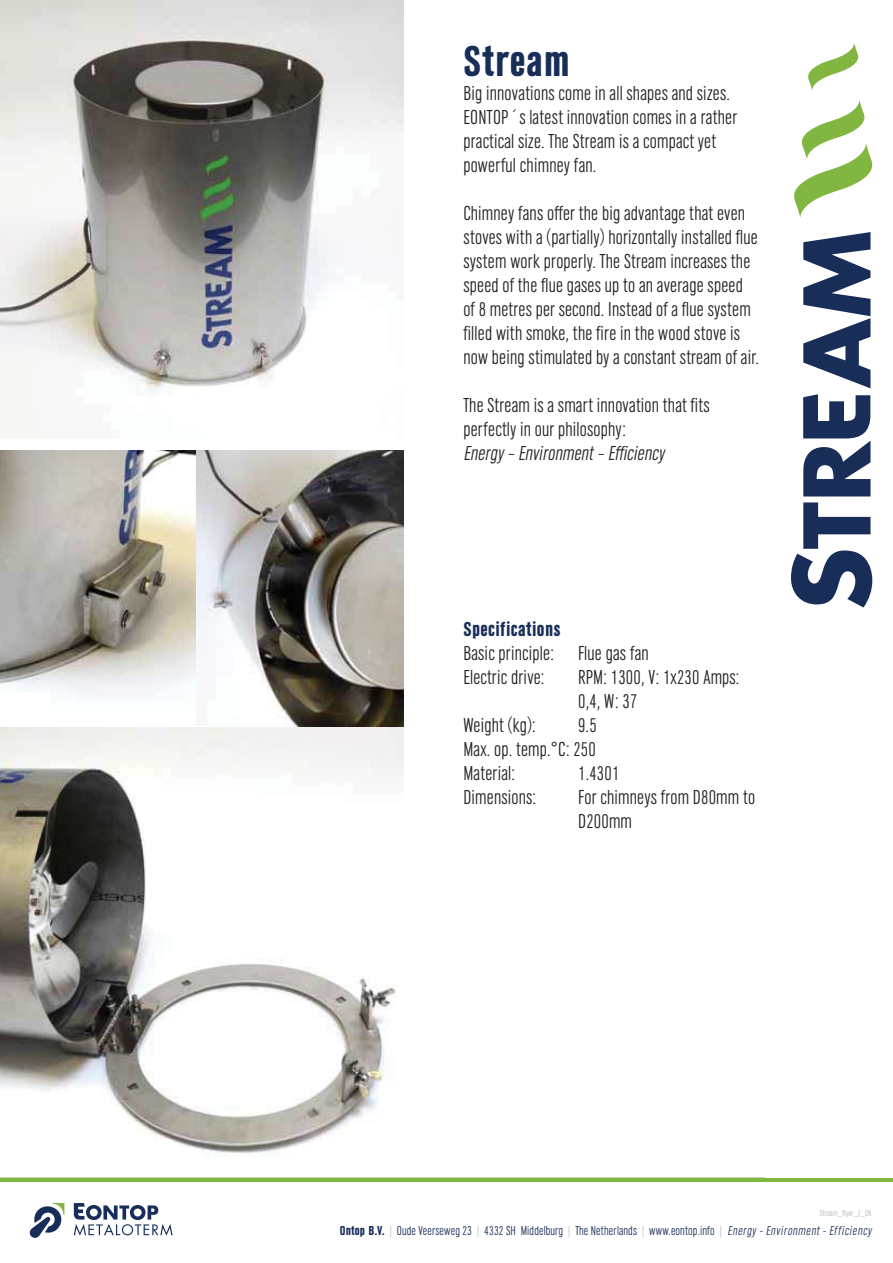
<style>
.page{position:relative;width:893px;height:1263px;background:#fff}
.page>*{position:absolute;margin:0;border:0;box-sizing:border-box;transform-origin:0 0}
.t1{font:700 45px "URW Grotesk Con";letter-spacing:.02em;color:#182e59}
.t2{font:300 21px/24px "URW Grotesk Con";letter-spacing:.01em;color:#231f20}
.t3{font:italic 300 21px "URW Grotesk Con";color:#231f20}
.t4{font:700 21px "URW Grotesk Con";letter-spacing:.02em;color:#182e59}
.t5{font:300 13.5px "URW Grotesk Con";letter-spacing:.01em;color:#182e59}
.t6{font:300 9px "URW Grotesk Con";color:#b6b6b8}
.s1{font-weight:700}
.s2{color:#b6b6b8}
.s3{font-style:italic}
</style>
<div class="page">
<img style="left:0;top:0;width:404px;height:438px">
<img style="left:0;top:451px;width:404px;height:727px">
<svg style="left:74px;top:1203px;width:99px;height:33px"></svg>
<svg style="left:30px;top:1203px;width:34px;height:35px"></svg>
<hr style="left:0;top:1178px;width:893px;height:4px;background:#81b741">
<svg style="left:794px;top:100px;width:79px;height:118px"></svg>
<svg style="left:808px;top:43px;width:50px;height:48px"></svg>
<svg style="left:803px;top:232px;width:67px;height:156px"></svg>
<svg style="left:791px;top:394px;width:81px;height:214px"></svg>
<h1 class="t1" style="left:463px;top:35px;width:108px">Stream</h1>
<p class="t2" style="left:463px;top:83px;width:275px">Big innovations come in all shapes and sizes.<br>EONTOP´s latest innovation comes in a rather practical size. The Stream is a compact yet powerful chimney fan.</p>
<p class="t2" style="left:463px;top:203px;width:297px">Chimney fans offer the big advantage that even stoves with a (partially) horizontally installed flue system work properly. The Stream increases the speed of the flue gases up to an average speed of 8 metres per second. Instead of a flue system filled with smoke, the fire in the wood stove is now being stimulated by a constant stream of air.</p>
<p class="t2" style="left:463px;top:395px;width:248px">The Stream is a smart innovation that fits perfectly in our philosophy:</p>
<p class="t3" style="left:463px;top:445px;width:206px">Energy – Environment – Efficiency</p>
<p class="t4" style="left:463px;top:617px;width:99px">Specifications</p>
<p class="t2" style="left:463px;top:643px;width:187px">Basic principle: Flue gas fan<br>Electric drive:</p>
<p class="t2" style="left:578px;top:667px;width:163px">RPM: 1300, V: 1x230 Amps:<br>0,4, W: 37</p>
<p class="t2" style="left:463px;top:715px;width:74px">Weight (kg):</p>
<p class="t2" style="left:463px;top:715px;width:135px;text-align:justify;text-indent:115px">9.5<br>Max. op. temp.°C: 250<br>Material:</p>
<p class="t2" style="left:578px;top:763px;width:43px">1.4301</p>
<p class="t2" style="left:463px;top:787px;width:74px">Dimensions:</p>
<p class="t2" style="left:578px;top:787px;width:179px">For chimneys from D80mm to<br>D200mm</p>
<p class="t6" style="left:820px;top:1209px;width:53px">Stream_flyer_J_EN</p>
<p class="t5" style="left:340px;top:1226px;width:535px"><span class="s1">Ontop B.V.</span> <span class="s2">|</span> Oude Veerseweg 23 <span class="s2">|</span> 4332 SH Middelburg <span class="s2">|</span> The Netherlands <span class="s2">|</span> www.eontop.info <span class="s2">|</span> <span class="s3">Energy - Environment - Efficiency</span></p>
</div>
